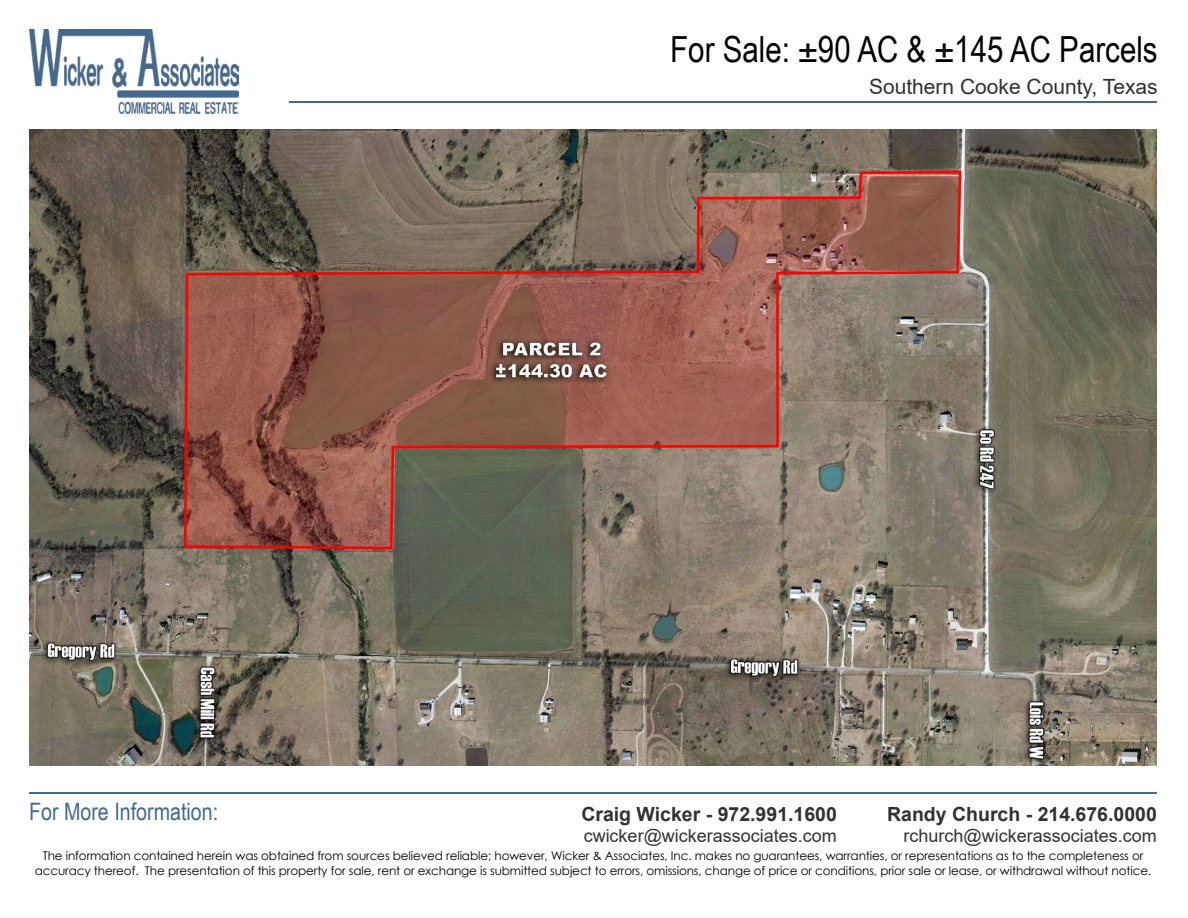
<style>
.page{position:relative;width:1188px;height:918px;background:#fff}
.page>*{position:absolute;margin:0;border:0;box-sizing:border-box;transform-origin:0 0}
.t1{font:36px "Arial Narrow";color:#000}
.t2{font:24px "Arial Narrow";color:#43698e}
.t3{font:21px "Arial";color:#323232}
.t4{font:700 19.5px "Arial";color:#323232}
.t5{font:18px "Arial";color:#323232}
.t6{font:12px/14.4px "Century Gothic";letter-spacing:-.01em;color:#000;text-align:center}
</style>
<div class="page">
<img style="left:29px;top:30px;width:210px;height:83px">
<hr style="left:289px;top:101px;width:868px;height:1px;background:#43698e">
<hr style="left:29px;top:793px;width:1128px;height:1px;background:#43698e">
<img style="left:29px;top:130px;width:1128px;height:635px">
<h1 class="t1" style="left:670px;top:23px;width:489px">For Sale: ±90 AC &amp; ±145 AC Parcels</h1>
<h3 class="t3" style="left:869px;top:72px;width:290px">Southern Cooke County, Texas</h3>
<h2 class="t2" style="left:29px;top:794px;width:191px">For More Information:</h2>
<p class="t6" style="left:35px;top:849px;width:1118px">The information contained herein was obtained from sources believed reliable; however, Wicker &amp; Associates, Inc. makes no guarantees, warranties, or representations as to the completeness or accuracy thereof. The presentation of this property for sale, rent or exchange is submitted subject to errors, omissions, change of price or conditions, prior sale or lease, or withdrawal without notice.</p>
<h3 class="t4" style="left:581px;top:800px;width:257px">Craig Wicker - 972.991.1600</h3>
<h3 class="t5" style="left:584px;top:823px;width:255px">cwicker@wickerassociates.com</h3>
<h3 class="t4" style="left:887px;top:800px;width:271px">Randy Church - 214.676.0000</h3>
<h3 class="t5" style="left:904px;top:823px;width:255px">rchurch@wickerassociates.com</h3>
</div>
